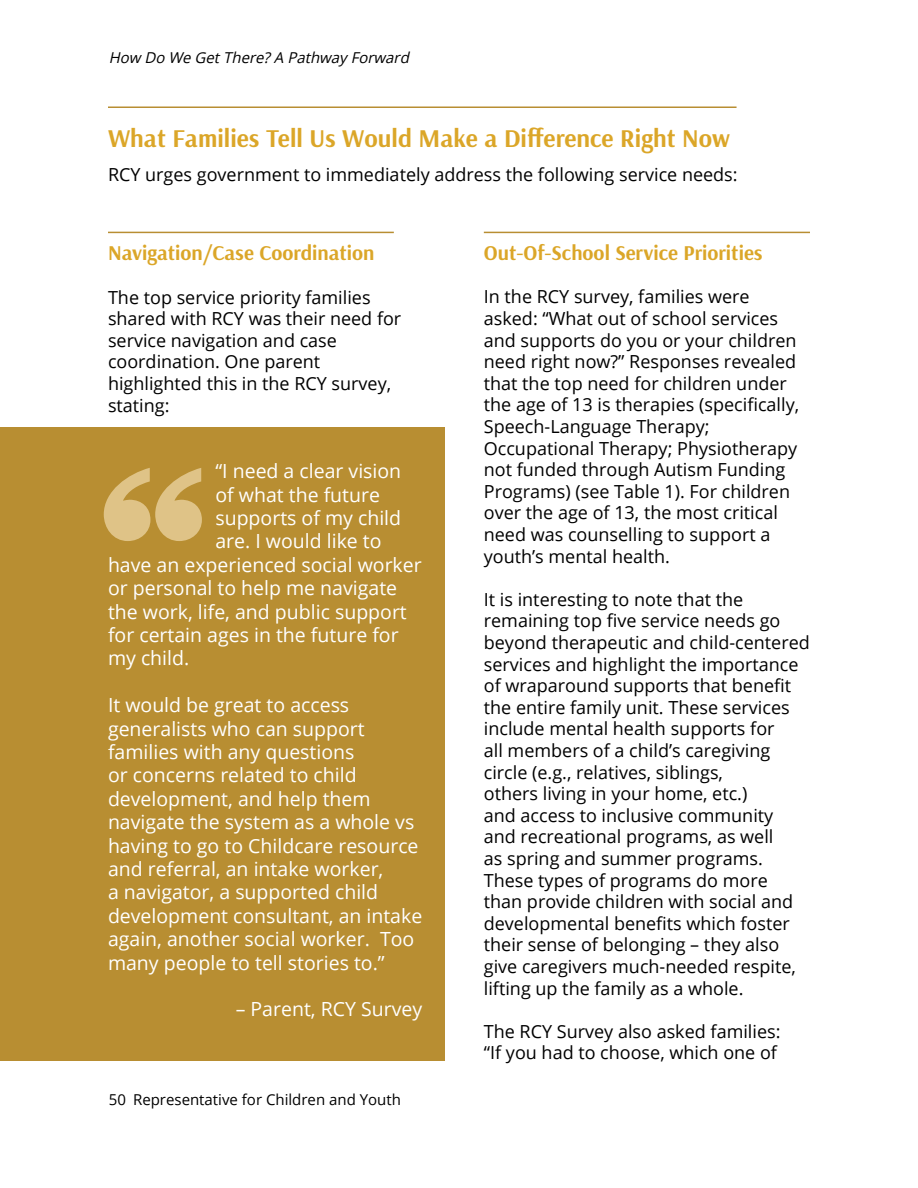
<style>
.page{position:relative;width:918px;height:1188px;background:#fff}
.page>*{position:absolute;margin:0;border:0;box-sizing:border-box;transform-origin:0 0}
.t1{font:700 25.5px "Arsenal";color:#dba628}
.t2{font:700 21px "Arsenal";color:#dba628}
.t3{font:19.5px/23.4px "Open Sans";color:#fff}
.t4{font:18px/21.6px "Open Sans";color:#000}
.t5{font:15px "Open Sans";color:#000}
.t6{font:italic 15px "Open Sans";color:#000}
</style>
<div class="page">
<hr style="left:484px;top:232px;width:326px;height:1px;background:#b88e32">
<div style="left:0;top:427px;width:444px;height:634px;background:#b88e32"></div>
<hr style="left:108px;top:106px;width:629px;height:2px;background:#b88e32">
<hr style="left:108px;top:232px;width:286px;height:1px;background:#b88e32">
<svg style="left:104px;top:468px;width:98px;height:73px"></svg>
<p class="t6" style="left:109px;top:48px;width:306px">How Do We GetThere?A Pathway Forward</p>
<h1 class="t1" style="left:108px;top:121px;width:624px">What Families Tell Us Would Make a Difference Right Now</h1>
<p class="t4" style="left:108px;top:163px;width:631px">RCY urges government to immediately address the following service needs:</p>
<p class="t2" style="left:108px;top:239px;width:268px">Navigation/Case Coordination</p>
<p class="t4" style="left:108px;top:286px;width:295px">The top service priority families shared with RCY was their need for service navigation and case coordination. One parent highlighted this in the RCY survey, stating:</p>
<p class="t3" style="left:215px;top:459px;width:187px">“I need a clear vision</p>
<p class="t3" style="left:215px;top:482px;width:166px">of what the future</p>
<p class="t3" style="left:215px;top:506px;width:187px">supports of my child</p>
<p class="t3" style="left:215px;top:529px;width:168px">are. I would like to</p>
<p class="t3" style="left:108px;top:553px;width:315px">have an experienced social worker</p>
<p class="t3" style="left:108px;top:576px;width:291px">or personal to help me navigate</p>
<p class="t3" style="left:108px;top:599px;width:300px">the work, life, and public support</p>
<p class="t3" style="left:108px;top:623px;width:292px">for certain ages in the future for</p>
<p class="t3" style="left:108px;top:646px;width:83px">my child.</p>
<p class="t3" style="left:108px;top:693px;width:316px">It would be great to access generalists who can support families with any questions<br>or concerns related to child development, and help them navigate the system as a whole vs having to go to Childcare resource and referral, an intake worker,<br>a navigator, a supported child development consultant, an intake again, another social worker. Too many people to tell stories to.”</p>
<p class="t3" style="left:236px;top:997px;width:188px">– Parent, RCY Survey</p>
<p class="t5" style="left:109px;top:1089px;width:294px">50 Representative for Children and Youth</p>
<p class="t2" style="left:484px;top:238px;width:280px">Out-Of-School Service Priorities</p>
<p class="t4" style="left:484px;top:286px;width:317px">In the RCY survey, families were asked: “What out of school services and supports do you or your children need right now?” Responses revealed that the top need for children under the age of 13 is therapies (specifically, Speech-Language Therapy; Occupational Therapy; Physiotherapy not funded through Autism Funding Programs) (see Table 1). For children over the age of 13, the most critical need was counselling to support a youth’s mental health.</p>
<p class="t4" style="left:484px;top:588px;width:328px">It is interesting to note that the remaining top five service needs go beyond therapeutic and child-centered services and highlight the importance of wraparound supports that benefit the entire family unit. These services include mental health supports for<br>all members of a child’s caregiving circle (e.g., relatives, siblings,<br>others living in your home, etc.)<br>and access to inclusive community and recreational programs, as well<br>as spring and summer programs.<br>These types of programs do more than provide children with social and developmental benefits which foster their sense of belonging – they also give caregivers much-needed respite, lifting up the family as a whole.</p>
<p class="t4" style="left:484px;top:1020px;width:298px">The RCY Survey also asked families: “If you had to choose, which one of</p>
</div>
